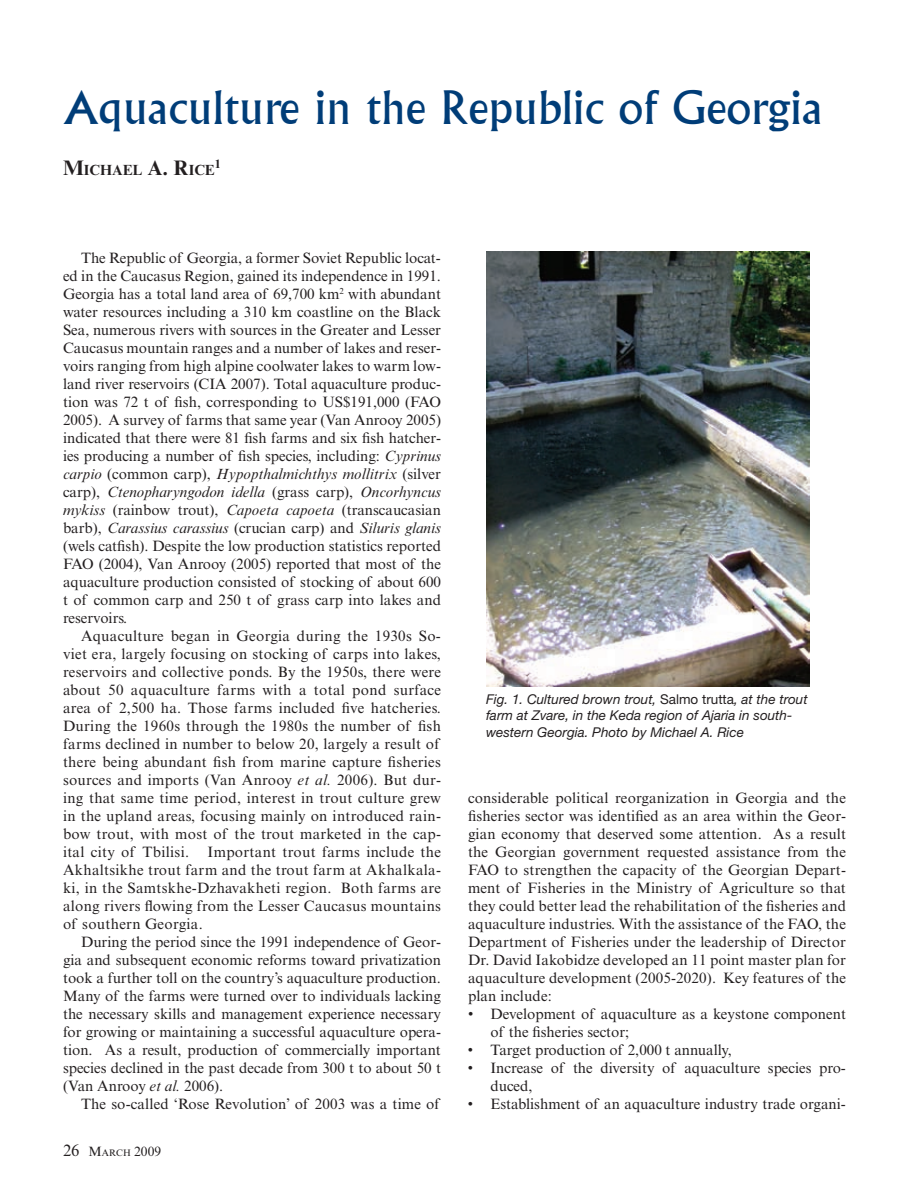
<style>
.page{position:relative;width:918px;height:1188px;background:#fff}
.page>*{position:absolute;margin:0;border:0;box-sizing:border-box;transform-origin:0 0}
.t1{font:45px "Albertus";color:#003d78}
.t2{font:15px/18px "Times New Roman MT Std";color:#231f20;text-align:justify}
.t3{font:700 14.7px "Times New Roman MT Std";color:#231f20}
.t4{font:italic 13.5px/16.5px "Helvetica Neue";color:#231f20}
.t5{font:13.5px "Times New Roman MT Std";color:#231f20}
.t6{font:700 12.3px "Times New Roman MT Std";color:#231f20}
.s1{font-size:21px}
.s2{font-style:italic}
.s3{font-size:16.5px}
.s4{font-size:9.45px}
.s5{font-style:normal}
</style>
<div class="page">
<img style="left:486px;top:252px;width:324px;height:435px">
<h1 class="t1" style="left:63px;top:81px;width:761px">Aquaculture in the Republic of Georgia</h1>
<p class="t3" style="left:63px;top:161px;width:153px"><span class="s1">M</span>ICHAEL <span class="s1">A. R</span>ICE</p>
<p class="t6" style="left:215px;top:156px;width:8px">1</p>
<p class="t2" style="left:63px;top:249px;width:380px;text-indent:18px">The Republic of Georgia, a former Soviet Republic locat&shy;ed in the Caucasus Region, gained its independence in 1991.<br>Georgia has a total land area of 69,700 km<sup>2</sup> with abundant water resources including a 310 km coastline on the Black Sea, numerous rivers with sources in the Greater and Lesser Caucasus mountain ranges and a number of lakes and reser&shy;voirs ranging from high alpine coolwater lakes to warm low&shy;land river reservoirs (CIA 2007). Total aquaculture produc&shy;tion was 72 t of fish, corresponding to US$191,000 (FAO 2005). A survey of farms that same year (Van Anrooy 2005) indicated that there were 81 fish farms and six fish hatcher&shy;ies producing a number of fish species, including: <span class="s2">Cyprinus carpio</span> (common carp), <span class="s2">Hypopthalmichthys mollitrix</span> (silver carp), <span class="s2">Ctenopharyngodon idella</span> (grass carp), <span class="s2">Oncorhyncus mykiss</span> (rainbow trout), <span class="s2">Capoeta capoeta</span> (transcaucasian barb), <span class="s2">Carassius carassius</span> (crucian carp) and <span class="s2">Siluris glanis </span>(wels catfish). Despite the low production statistics reported FAO (2004), Van Anrooy (2005) reported that most of the aquaculture production consisted of stocking of about 600 t of common carp and 250 t of grass carp into lakes and reservoirs.</p>
<p class="t2" style="left:63px;top:627px;width:380px;text-indent:18px">Aquaculture began in Georgia during the 1930s So&shy;viet era, largely focusing on stocking of carps into lakes, reservoirs and collective ponds. By the 1950s, there were about 50 aquaculture farms with a total pond surface area of 2,500 ha. Those farms included five hatcheries.<br>During the 1960s through the 1980s the number of fish farms declined in number to below 20, largely a result of there being abundant fish from marine capture fisheries sources and imports (Van Anrooy <span class="s2">et al.</span> 2006). But dur&shy;ing that same time period, interest in trout culture grew in the upland areas, focusing mainly on introduced rain&shy;bow trout, with most of the trout marketed in the cap&shy;ital city of Tbilisi. Important trout farms include the Akhaltsikhe trout farm and the trout farm at Akhalkala&shy;ki, in the Samtskhe-Dzhavakheti region. Both farms are along rivers flowing from the Lesser Caucasus mountains of southern Georgia.</p>
<p class="t2" style="left:63px;top:933px;width:380px;text-indent:18px">During the period since the 1991 independence of Geor&shy;gia and subsequent economic reforms toward privatization took a further toll on the country’s aquaculture production.<br>Many of the farms were turned over to individuals lacking the necessary skills and management experience necessary for growing or maintaining a successful aquaculture opera&shy;tion. As a result, production of commercially important species declined in the past decade from 300 t to about 50 t (Van Anrooy <span class="s2">et al.</span> 2006).</p>
<p class="t2" style="left:81px;top:1095px;width:360px">The so-called ‘Rose Revolution’ of 2003 was a time of</p>
<p class="t5" style="left:63px;top:1144px;width:100px"><span class="s3">26</span> M<span class="s4">ARCH</span> 2009</p>
<p class="t4" style="left:486px;top:690px;width:323px">Fig. 1. Cultured brown trout, <span class="s5">Salmo trutta</span>, at the trout farm at Zvare, in the Keda region of Ajaria in south&shy;western Georgia. Photo by Michael A. Rice</p>
<p class="t2" style="left:468px;top:789px;width:380px">considerable political reorganization in Georgia and the fisheries sector was identified as an area within the Geor&shy;gian economy that deserved some attention. As a result the Georgian government requested assistance from the FAO to strengthen the capacity of the Georgian Depart&shy;ment of Fisheries in the Ministry of Agriculture so that they could better lead the rehabilitation of the fisheries and aquaculture industries. With the assistance of the FAO, the Department of Fisheries under the leadership of Director Dr. David Iakobidze developed an 11 point master plan for aquaculture development (2005-2020). Key features of the plan include:</p>
<p class="t2" style="left:490px;top:1005px;width:357px;text-indent:-22px">• Development of aquaculture as a keystone component of the fisheries sector;</p>
<p class="t2" style="left:468px;top:1041px;width:265px">• Target production of 2,000 t annually,</p>
<p class="t2" style="left:490px;top:1059px;width:357px;text-indent:-22px">• Increase of the diversity of aquaculture species pro&shy;duced,</p>
<p class="t2" style="left:468px;top:1095px;width:379px">• Establishment of an aquaculture industry trade organi-</p>
</div>
